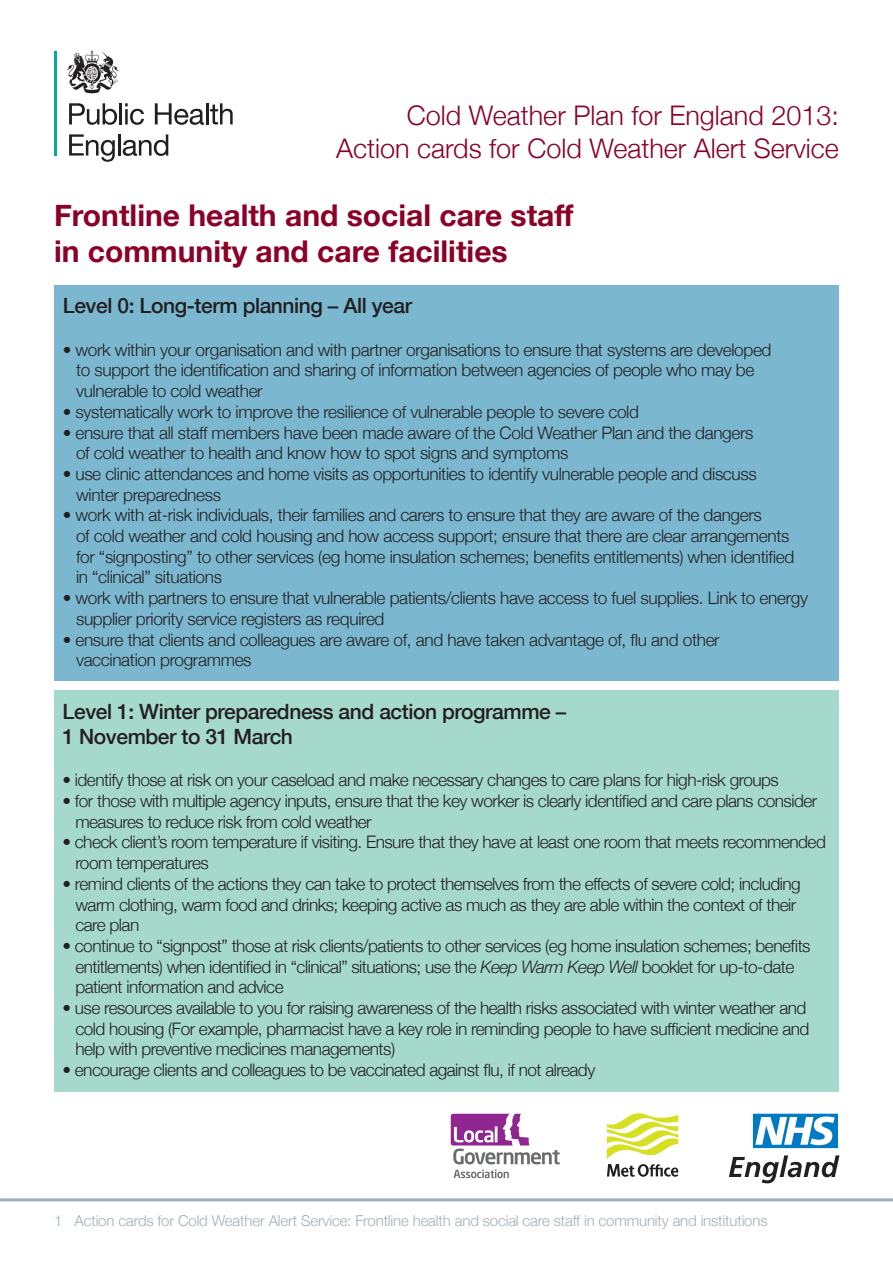
<style>
.page{position:relative;width:893px;height:1263px;background:#fff}
.page>*{position:absolute;margin:0;border:0;box-sizing:border-box;transform-origin:0 0}
.Cover_title{font:700 30px "Helvetica Neue";color:#8b0127}
.Cover_title-2{font:300 27px "Helvetica Neue";color:#8b0127}
.Cover_title-3{font:500 21px/25.2px "Helvetica Neue";letter-spacing:-.02em;color:#231f20}
.Cover_title-4{font:300 17.25px/20.7px "Helvetica Neue";letter-spacing:-.03em;color:#231f20;text-align:center}
.Cover_title-5{font:300 15px "Helvetica Neue";letter-spacing:-.01em;color:#9eafb8}
.s1{font-style:italic}
</style>
<div class="page">
<hr style="left:54px;top:51px;width:3px;height:105px;background:#00ae9e">
<svg style="left:69px;top:103px;width:48px;height:22px"></svg>
<hr style="left:120px;top:103px;width:2px;height:21px;background:#231f20">
<svg style="left:125px;top:103px;width:19px;height:22px"></svg>
<svg style="left:155px;top:103px;width:49px;height:22px"></svg>
<hr style="left:206px;top:103px;width:2px;height:21px;background:#231f20">
<svg style="left:210px;top:103px;width:23px;height:21px"></svg>
<svg style="left:69px;top:134px;width:46px;height:28px"></svg>
<hr style="left:118px;top:134px;width:2px;height:22px;background:#231f20">
<svg style="left:123px;top:134px;width:45px;height:22px"></svg>
<svg style="left:67px;top:51px;width:52px;height:42px"></svg>
<div style="left:54px;top:285px;width:785px;height:395px;background:#7bb8cf"></div>
<div style="left:54px;top:690px;width:785px;height:402px;background:#a5d9cc"></div>
<hr style="left:0;top:1198px;width:893px;height:3px;background:#9eafb8">
<svg style="left:753px;top:1114px;width:85px;height:34px"></svg>
<svg style="left:729px;top:1155px;width:110px;height:28px"></svg>
<svg style="left:451px;top:1114px;width:109px;height:64px"></svg>
<svg style="left:607px;top:1113px;width:71px;height:64px"></svg>
<p class="Cover_title-2" style="left:407px;top:94px;width:434px">Cold Weather Plan for England 2013:</p>
<p class="Cover_title-2" style="left:336px;top:126px;width:504px">Action cards for Cold Weather Alert Service</p>
<p class="Cover_title" style="left:54px;top:188px;width:521px">Frontline health and social care staff</p>
<p class="Cover_title" style="left:54px;top:224px;width:455px">in community and care facilities</p>
<p class="Cover_title-3" style="left:63px;top:292px;width:351px">Level 0: Long-term planning – All year</p>
<p class="Cover_title-4" style="left:63px;top:338px;width:710px">• work within your organisation and with partner organisations to ensure that systems are developed to support the identification and sharing of information between agencies of people who may be</p>
<p class="Cover_title-4" style="left:76px;top:380px;width:188px">vulnerable to cold weather</p>
<p class="Cover_title-4" style="left:63px;top:400px;width:578px">• systematically work to improve the resilience of vulnerable people to severe cold</p>
<p class="Cover_title-4" style="left:63px;top:421px;width:692px">• ensure that all staff members have been made aware of the Cold Weather Plan and the dangers</p>
<p class="Cover_title-4" style="left:76px;top:442px;width:494px">of cold weather to health and know how to spot signs and symptoms</p>
<p class="Cover_title-4" style="left:63px;top:462px;width:695px">• use clinic attendances and home visits as opportunities to identify vulnerable people and discuss</p>
<p class="Cover_title-4" style="left:76px;top:483px;width:146px">winter preparedness</p>
<p class="Cover_title-4" style="left:63px;top:504px;width:701px">• work with at-risk individuals, their families and carers to ensure that they are aware of the dangers</p>
<p class="Cover_title-4" style="left:76px;top:525px;width:715px">of cold weather and cold housing and how access support; ensure that there are clear arrangements</p>
<p class="Cover_title-4" style="left:76px;top:545px;width:720px">for “signposting” to other services (eg home insulation schemes; benefits entitlements) when identified</p>
<p class="Cover_title-4" style="left:76px;top:566px;width:148px">in “clinical” situations</p>
<p class="Cover_title-4" style="left:63px;top:587px;width:747px">• work with partners to ensure that vulnerable patients/clients have access to fuel supplies. Link to energy</p>
<p class="Cover_title-4" style="left:76px;top:607px;width:310px">supplier priority service registers as required</p>
<p class="Cover_title-4" style="left:63px;top:628px;width:658px">• ensure that clients and colleagues are aware of, and have taken advantage of, flu and other</p>
<p class="Cover_title-4" style="left:76px;top:649px;width:177px">vaccination programmes</p>
<p class="Cover_title-3" style="left:63px;top:698px;width:505px">Level 1: Winter preparedness and action programme –<br>1 November to 31 March</p>
<p class="Cover_title-4" style="left:63px;top:769px;width:718px">• identify those at risk on your caseload and make necessary changes to care plans for high-risk groups</p>
<p class="Cover_title-4" style="left:63px;top:789px;width:756px">• for those with multiple agency inputs, ensure that the key worker is clearly identified and care plans consider</p>
<p class="Cover_title-4" style="left:75px;top:810px;width:298px">measures to reduce risk from cold weather</p>
<p class="Cover_title-4" style="left:63px;top:831px;width:765px">• check client’s room temperature if visiting. Ensure that they have at least one room that meets recommended</p>
<p class="Cover_title-4" style="left:75px;top:852px;width:135px">room temperatures</p>
<p class="Cover_title-4" style="left:63px;top:872px;width:740px">• remind clients of the actions they can take to protect themselves from the effects of severe cold; including</p>
<p class="Cover_title-4" style="left:75px;top:893px;width:722px">warm clothing, warm food and drinks; keeping active as much as they are able within the context of their</p>
<p class="Cover_title-4" style="left:75px;top:914px;width:65px">care plan</p>
<p class="Cover_title-4" style="left:63px;top:934px;width:750px">• continue to “signpost” those at risk clients/patients to other services (eg home insulation schemes; benefits</p>
<p class="Cover_title-4" style="left:75px;top:955px;width:720px">entitlements) when identified in “clinical” situations; use the <span class="s1">Keep Warm Keep Well</span> booklet for up-to-date</p>
<p class="Cover_title-4" style="left:75px;top:976px;width:210px">patient information and advice</p>
<p class="Cover_title-4" style="left:63px;top:996px;width:745px">• use resources available to you for raising awareness of the health risks associated with winter weather and</p>
<p class="Cover_title-4" style="left:75px;top:1017px;width:736px">cold housing (For example, pharmacist have a key role in reminding people to have sufficient medicine and</p>
<p class="Cover_title-4" style="left:75px;top:1038px;width:321px">help with preventive medicines managements)</p>
<p class="Cover_title-4" style="left:63px;top:1059px;width:534px">• encourage clients and colleagues to be vaccinated against flu, if not already</p>
<p class="Cover_title-5" style="left:54px;top:1209px;width:715px">1 Action cards for Cold Weather Alert Service: Frontline health and social care staff in community and institutions</p>
</div>
